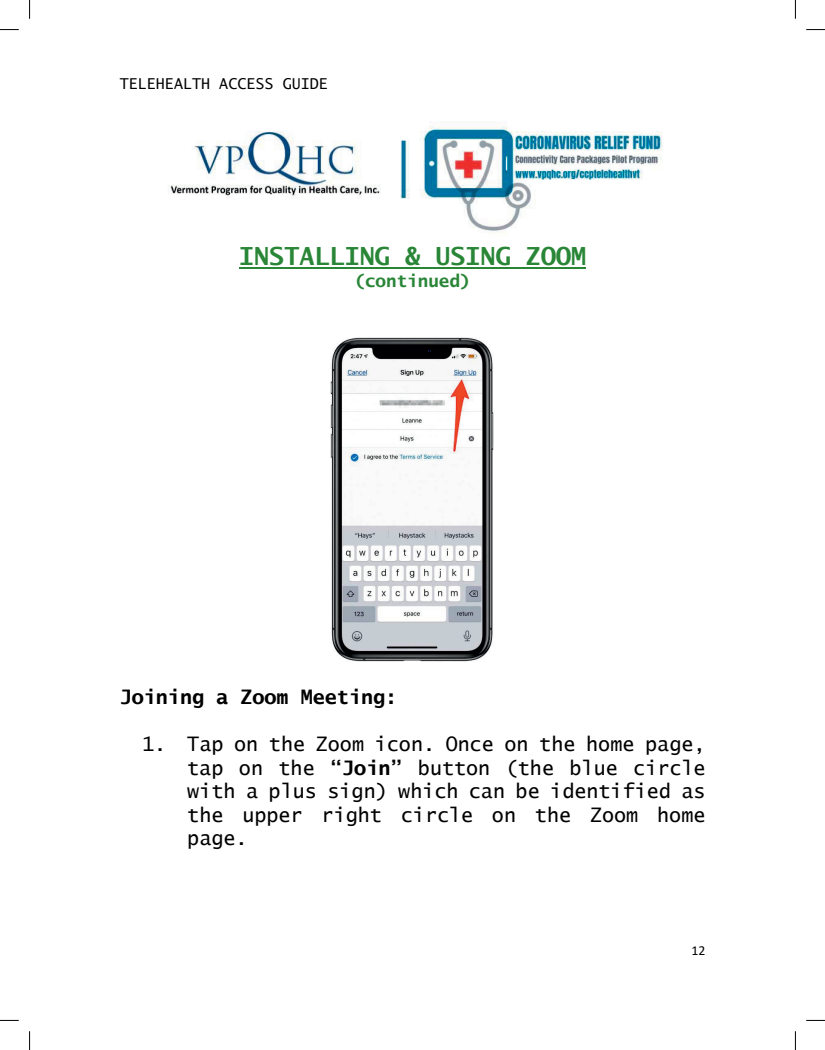
<style>
.page{position:relative;width:825px;height:1050px;background:#fff}
.page>*{position:absolute;margin:0;border:0;box-sizing:border-box;transform-origin:0 0}
.t1{font:700 25px "Lucida Sans Typewriter";color:#298637}
.t2{font:20px/23.5px "Lucida Sans Typewriter";color:#000002;text-align:justify}
.t3{font:700 20px "Lucida Sans Typewriter";color:#000002}
.t4{font:700 17.5px "Lucida Sans Typewriter";color:#298637}
.t5{font:15px "Lucida Sans Typewriter";color:#000002}
.t6{font:13.75px "Calibri";color:#000002}
.s1{font-weight:700}
</style>
<div class="page">
<img style="left:169px;top:121px;width:493px;height:111px">
<hr style="left:239px;top:267px;width:346px;height:1px;background:#298637">
<img style="left:331px;top:337px;width:162px;height:324px">
<svg style="left:0;top:29px;width:19px;height:1px"></svg>
<svg style="left:806px;top:29px;width:18px;height:1px"></svg>
<svg style="left:0;top:1019px;width:19px;height:1px"></svg>
<svg style="left:806px;top:1019px;width:18px;height:1px"></svg>
<svg style="left:29px;top:0;width:1px;height:19px"></svg>
<svg style="left:29px;top:1031px;width:1px;height:18px"></svg>
<svg style="left:794px;top:0;width:1px;height:19px"></svg>
<svg style="left:794px;top:1031px;width:1px;height:18px"></svg>
<p class="t5" style="left:120px;top:75px;width:210px">TELEHEALTH ACCESS GUIDE</p>
<p class="t1" style="left:239px;top:241px;width:348px">INSTALLING &amp; USING ZOOM</p>
<p class="t4" style="left:354px;top:270px;width:118px">(continued)</p>
<p class="t3" style="left:120px;top:685px;width:279px">Joining a Zoom Meeting:</p>
<p class="t2" style="left:187px;top:732px;width:519px;text-indent:-45px">1. Tap on the Zoom icon. Once on the home page, tap on the <span class="s1">“Join”</span> button (the blue circle with a plus sign) which can be identified as the upper right circle on the Zoom home page.</p>
<p class="t6" style="left:691px;top:940px;width:15px">12</p>
</div>
